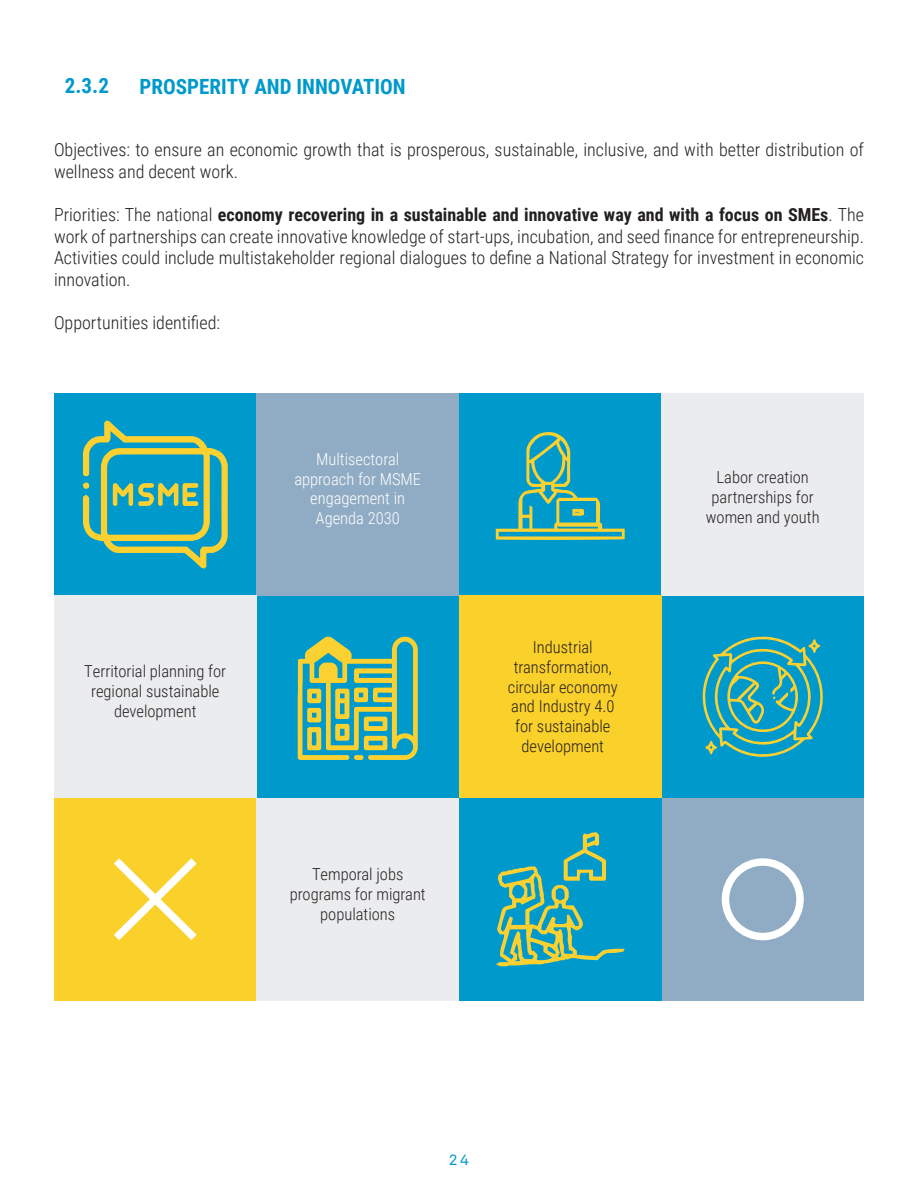
<style>
.page{position:relative;width:918px;height:1188px;background:#fff}
.page>*{position:absolute;margin:0;border:0;box-sizing:border-box;transform-origin:0 0}
.Title2_-_box{font:700 21px "Roboto Condensed";color:#09c}
.Body_Main{font:300 18px/21.6px "Roboto Condensed";color:#231f20}
.Box_Body{font:300 16.5px/19.8px "Roboto Condensed";color:#231f20;text-align:center}
.Box_Body-2{font:300 16.5px/19.8px "Roboto Condensed";color:#fff;text-align:center}
.t1{font:15px "Akkurat LL";color:#09c}
.s1{font-weight:700}
</style>
<div class="page">
<div style="left:459px;top:393px;width:203px;height:203px;background:#09c"></div>
<div style="left:54px;top:393px;width:202px;height:203px;background:#09c"></div>
<div style="left:256px;top:596px;width:203px;height:202px;background:#09c"></div>
<div style="left:662px;top:596px;width:202px;height:202px;background:#09c"></div>
<div style="left:256px;top:393px;width:203px;height:203px;background:#90acc4"></div>
<div style="left:54px;top:596px;width:202px;height:202px;background:#ebecee"></div>
<div style="left:662px;top:393px;width:202px;height:203px;background:#ebecee"></div>
<div style="left:459px;top:596px;width:203px;height:202px;background:#fad02b"></div>
<div style="left:54px;top:798px;width:202px;height:203px;background:#fad02b"></div>
<div style="left:256px;top:798px;width:203px;height:203px;background:#ebecee"></div>
<div style="left:662px;top:798px;width:202px;height:203px;background:#90acc4"></div>
<div style="left:459px;top:798px;width:203px;height:203px;background:#09c"></div>
<svg style="left:83px;top:420px;width:145px;height:149px"></svg>
<svg style="left:496px;top:432px;width:129px;height:108px"></svg>
<svg style="left:702px;top:636px;width:121px;height:121px"></svg>
<svg style="left:496px;top:832px;width:129px;height:135px"></svg>
<svg style="left:298px;top:637px;width:120px;height:123px"></svg>
<svg style="left:114px;top:858px;width:83px;height:82px"></svg>
<div style="left:722px;top:858px;width:82px;height:82px;border:8px solid #fff;border-radius:50%"></div>
<p class="Title2_-_box" style="left:65px;top:71px;width:46px">2.3.2</p>
<p class="Title2_-_box" style="left:140px;top:72px;width:268px">PROSPERITY AND INNOVATION</p>
<p class="Body_Main" style="left:54px;top:139px;width:811px">Objectives: to ensure an economic growth that is prosperous, sustainable, inclusive, and with better distribution of wellness and decent work.</p>
<p class="Body_Main" style="left:54px;top:203px;width:812px;text-align:justify">Priorities: The national <span class="s1">economy recovering in a sustainable and innovative way and with a focus on SMEs</span>. The work of partnerships can create innovative knowledge of start-ups, incubation, and seed finance for entrepreneurship.<br>Activities could include multistakeholder regional dialogues to define a National Strategy for investment in economic innovation.</p>
<p class="Body_Main" style="left:54px;top:311px;width:168px">Opportunities identified:</p>
<p class="Box_Body" style="left:84px;top:661px;width:144px">Territorial planning for regional sustainable development</p>
<p class="Box_Body-2" style="left:294px;top:448px;width:128px">Multisectoral approach for MSME engagement in<br>Agenda 2030</p>
<p class="Box_Body" style="left:290px;top:864px;width:138px">Temporal jobs programs for migrant populations</p>
<p class="Box_Body" style="left:508px;top:637px;width:111px">Industrial transformation, circular economy and Industry 4.0 for sustainable development</p>
<p class="Box_Body" style="left:706px;top:467px;width:115px">Labor creation partnerships for women and youth</p>
<p class="t1" style="left:449px;top:1148px;width:21px">24</p>
</div>
